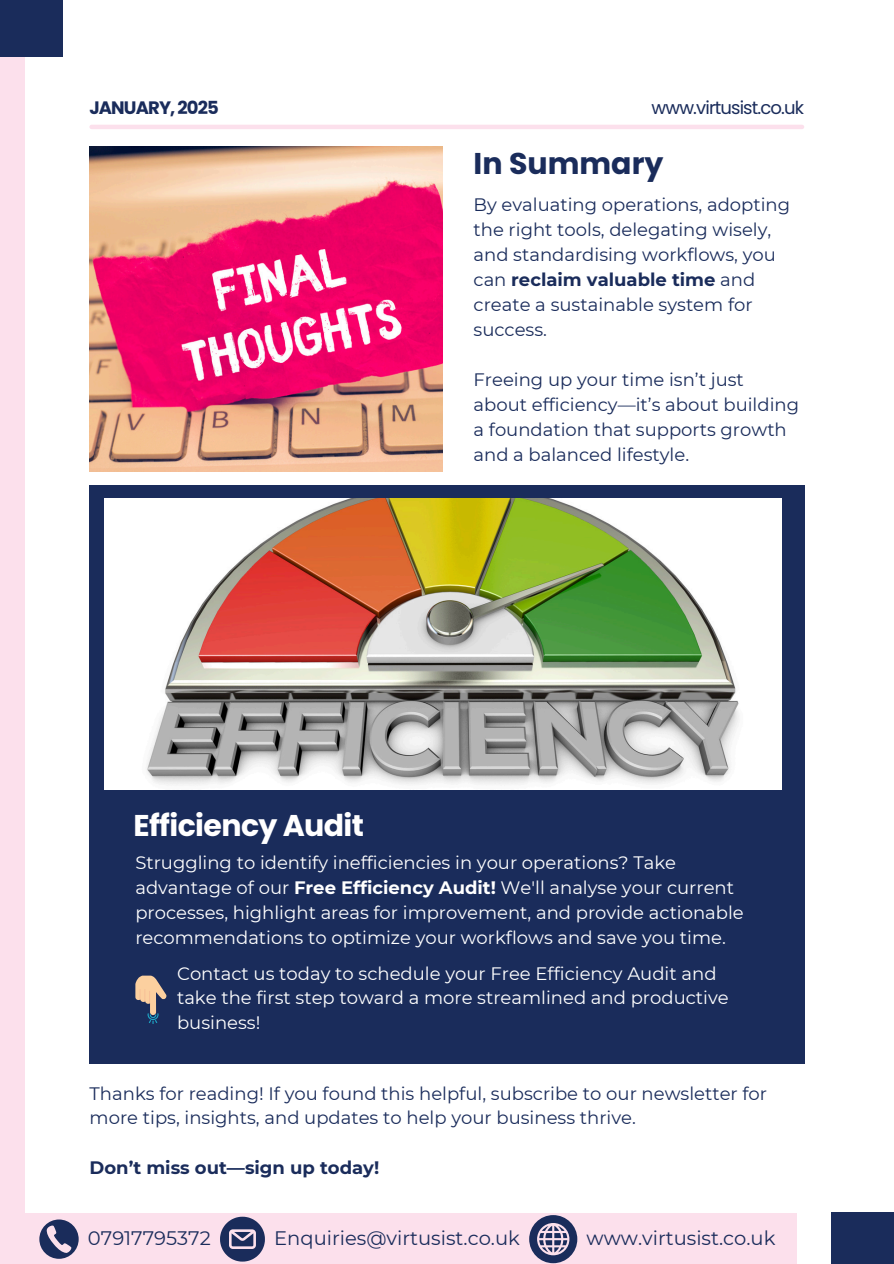
<style>
.page{position:relative;width:894px;height:1264px;background:#fff}
.page>*{position:absolute;margin:0;border:0;box-sizing:border-box;transform-origin:0 0}
.t1{font:700 30px "Poppins";letter-spacing:-.02em;color:#fff}
.t2{font:700 30px "Poppins";color:#1a2c5b}
.t3{font:19.5px "Montserrat";color:#1a2c5b}
.t4{font:18px/25px "Montserrat";color:#1a2c5b}
.t5{font:18px/24.8px "Montserrat";color:#fff}
.t6{font:700 18px "Montserrat";color:#1a2c5b}
.t7{font:18px "Poppins";letter-spacing:-.05em;color:#1a2c5b}
.t8{font:700 18px "Poppins";letter-spacing:-.05em;color:#1a2c5b}
.s1{font-weight:700}
</style>
<div class="page">
<div style="left:0;top:0;width:24px;height:1263px;background:#fce0ec"></div>
<img style="left:90px;top:146px;width:352px;height:325px">
<div style="left:0;top:0;width:63px;height:56px;background:#1a2c5b"></div>
<div style="left:90px;top:485px;width:714px;height:578px;background:#1a2c5b"></div>
<img style="left:105px;top:498px;width:676px;height:291px">
<hr style="left:92px;top:125px;width:709px;height:4px;background:#fce0ec">
<div style="left:20px;top:1212px;width:776px;height:51px;background:#fce0ec"></div>
<svg style="left:39px;top:1219px;width:40px;height:39px"></svg>
<svg style="left:220px;top:1216px;width:45px;height:45px"></svg>
<svg style="left:529px;top:1215px;width:48px;height:48px"></svg>
<div style="left:831px;top:1212px;width:62px;height:51px;background:#1a2c5b"></div>
<svg style="left:135px;top:975px;width:32px;height:49px;background:#7c767b"></svg>
<p class="t8" style="left:89px;top:95px;width:131px">JANUARY, 2025</p>
<p class="t7" style="left:651px;top:95px;width:154px">www.virtusist.co.uk</p>
<p class="t2" style="left:473px;top:142px;width:191px">In Summary</p>
<p class="t4" style="left:473px;top:192px;width:318px">By evaluating operations, adopting the right tools, delegating wisely, and standardising workflows, you can <span class="s1">reclaim valuable time</span> and create a sustainable system for success.</p>
<h1 class="t4" style="left:473px;top:367px;width:327px">Freeing up your time isn’t just about efficiency—it’s about building a foundation that supports growth and a balanced lifestyle.</h1>
<p class="t1" style="left:133px;top:804px;width:232px">Efficiency Audit</p>
<h1 class="t5" style="left:135px;top:850px;width:609px">Struggling to identify inefficiencies in your operations? Take advantage of our <span class="s1">Free Efficiency Audit!</span> We'll analyse your current processes, highlight areas for improvement, and provide actionable recommendations to optimize your workflows and save you time.</h1>
<p class="t5" style="left:177px;top:960px;width:553px">Contact us today to schedule your Free Efficiency Audit and take the first step toward a more streamlined and productive business!</p>
<h3 class="t4" style="left:90px;top:1080px;width:678px">Thanks for reading! If you found this helpful, subscribe to our newsletter for more tips, insights, and updates to help your business thrive.</h3>
<p class="t6" style="left:90px;top:1156px;width:291px">Don’t miss out—sign up today!</p>
<p class="t3" style="left:88px;top:1225px;width:124px">07917795372</p>
<p class="t3" style="left:274px;top:1225px;width:247px">Enquiries@virtusist.co.uk</p>
<p class="t3" style="left:586px;top:1225px;width:190px">www.virtusist.co.uk</p>
</div>
